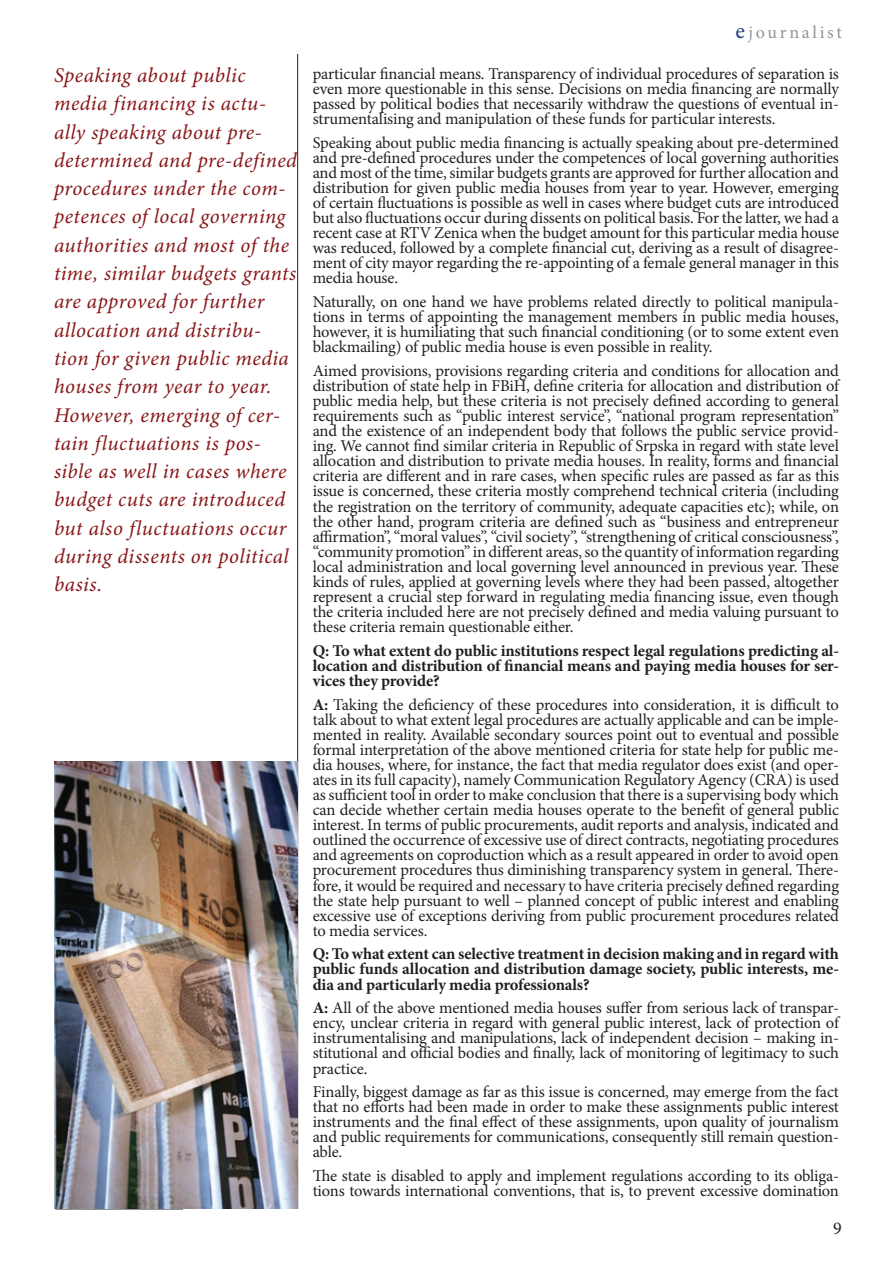
<style>
.page{position:relative;width:893px;height:1263px;background:#fff}
.page>*{position:absolute;margin:0;border:0;box-sizing:border-box;transform-origin:0 0}
.t1{font:italic 21px/28.3px "Minion Pro";letter-spacing:.02em;color:#871618}
.t2{font:18px "Minion Pro";letter-spacing:.15em;color:#919396}
.t3{font:18px "Minion Pro";color:#231f20}
.t4{font:16.5px/15.1px "Minion Pro";letter-spacing:-.01em;color:#231f20;text-align:justify}
.t5{font:700 16.5px/15.1px "Minion Pro";letter-spacing:-.01em;color:#231f20;text-align:justify}
.s1{font-size:22.5px;color:#1f4082}
.s2{font-weight:700}
</style>
<div class="page">
<hr style="left:297px;top:54px;width:1px;height:1155px;background:#231f20">
<hr style="left:55px;top:1209px;width:128px;height:1px;background:#231f20">
<img style="left:54px;top:761px;width:244px;height:448px">
<p class="t1" style="left:54px;top:61px;width:244px">Speaking about public media financing is actu&shy;ally speaking about pre&shy;determined and pre-defined procedures under the com&shy;petences of local governing authorities and most of the time, similar budgets grants are approved for further allocation and distribu&shy;tion for given public media houses from year to year.<br>However, emerging of cer&shy;tain fluctuations is pos&shy;sible as well in cases where budget cuts are introduced but also fluctuations occur during dissents on political basis.</p>
<p class="t2" style="left:736px;top:20px;width:108px"><span class="s1">e</span>journalist</p>
<p class="t4" style="left:313px;top:66px;width:528px">particular financial means. Transparency of individual procedures of separation is even more questionable in this sense. Decisions on media financing are normally passed by political bodies that necessarily withdraw the questions of eventual in&shy;strumentalising and manipulation of these funds for particular interests.</p>
<p class="t4" style="left:313px;top:135px;width:528px">Speaking about public media financing is actually speaking about pre-determined and pre-defined procedures under the competences of local governing authorities and most of the time, similar budgets grants are approved for further allocation and distribution for given public media houses from year to year. However, emerging of certain fluctuations is possible as well in cases where budget cuts are introduced but also fluctuations occur during dissents on political basis. For the latter, we had a recent case at RTV Zenica when the budget amount for this particular media house was reduced, followed by a complete financial cut, deriving as a result of disagree&shy;ment of city mayor regarding the re-appointing of a female general manager in this media house.</p>
<p class="t4" style="left:313px;top:294px;width:528px">Naturally, on one hand we have problems related directly to political manipula&shy;tions in terms of appointing the management members in public media houses, however, it is humiliating that such financial conditioning (or to some extent even blackmailing) of public media house is even possible in reality.</p>
<p class="t4" style="left:313px;top:363px;width:528px">Aimed provisions, provisions regarding criteria and conditions for allocation and distribution of state help in FBiH, define criteria for allocation and distribution of public media help, but these criteria is not precisely defined according to general requirements such as “public interest service”, “national program representation” and the existence of an independent body that follows the public service provid&shy;ing. We cannot find similar criteria in Republic of Srpska in regard with state level allocation and distribution to private media houses. In reality, forms and financial criteria are different and in rare cases, when specific rules are passed as far as this issue is concerned, these criteria mostly comprehend technical criteria (including the registration on the territory of community, adequate capacities etc); while, on the other hand, program criteria are defined such as “business and entrepreneur affirmation”, “moral values”, “civil society”, “strengthening of critical consciousness”, “community promotion” in different areas, so the quantity of information regarding local administration and local governing level announced in previous year. These kinds of rules, applied at governing levels where they had been passed, altogether represent a crucial step forward in regulating media financing issue, even though the criteria included here are not precisely defined and media valuing pursuant to these criteria remain questionable either.</p>
<p class="t5" style="left:313px;top:643px;width:528px">Q: To what extent do public institutions respect legal regulations predicting al&shy;location and distribution of financial means and paying media houses for ser&shy;vices they provide?</p>
<p class="t4" style="left:313px;top:697px;width:528px"><span class="s2">A:</span> Taking the deficiency of these procedures into consideration, it is difficult to talk about to what extent legal procedures are actually applicable and can be imple&shy;mented in reality. Available secondary sources point out to eventual and possible formal interpretation of the above mentioned criteria for state help for public me&shy;dia houses, where, for instance, the fact that media regulator does exist (and oper&shy;ates in its full capacity), namely Communication Regulatory Agency (CRA) is used as sufficient tool in order to make conclusion that there is a supervising body which can decide whether certain media houses operate to the benefit of general public interest. In terms of public procurements, audit reports and analysis, indicated and outlined the occurrence of excessive use of direct contracts, negotiating procedures and agreements on coproduction which as a result appeared in order to avoid open procurement procedures thus diminishing transparency system in general. There&shy;fore, it would be required and necessary to have criteria precisely defined regarding the state help pursuant to well – planned concept of public interest and enabling excessive use of exceptions deriving from public procurement procedures related to media services.</p>
<p class="t5" style="left:313px;top:946px;width:528px">Q: To what extent can selective treatment in decision making and in regard with public funds allocation and distribution damage society, public interests, me&shy;dia and particularly media professionals?</p>
<p class="t4" style="left:313px;top:1000px;width:528px"><span class="s2">A:</span> All of the above mentioned media houses suffer from serious lack of transpar&shy;ency, unclear criteria in regard with general public interest, lack of protection of instrumentalising and manipulations, lack of independent decision – making in&shy;stitutional and official bodies and finally, lack of monitoring of legitimacy to such practice.</p>
<p class="t4" style="left:313px;top:1084px;width:528px">Finally, biggest damage as far as this issue is concerned, may emerge from the fact that no efforts had been made in order to make these assignments public interest instruments and the final effect of these assignments, upon quality of journalism and public requirements for communications, consequently still remain question&shy;able.</p>
<p class="t4" style="left:313px;top:1168px;width:528px">The state is disabled to apply and implement regulations according to its obliga&shy;tions towards international conventions, that is, to prevent excessive domination</p>
<p class="t3" style="left:833px;top:1216px;width:10px">9</p>
</div>
